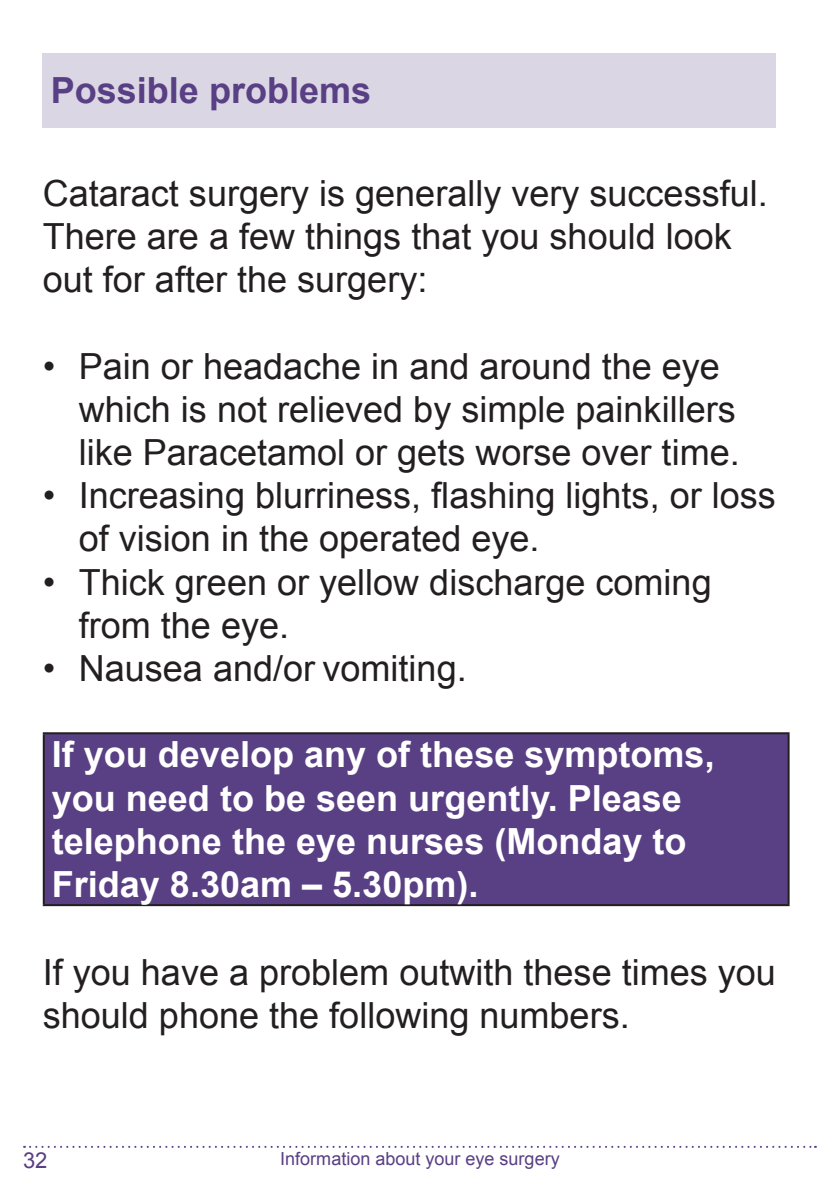
<style>
.page{position:relative;width:840px;height:1191px;background:#fff}
.page>*{position:absolute;margin:0;border:0;box-sizing:border-box;transform-origin:0 0}
.t1{font:36px/43.2px "Arial";color:#231f20}
.t2{font:700 36px/43.2px "Arial";color:#fff}
.t3{font:700 36px "Arial";color:#593f84}
.t4{font:22px "Arial";color:#593f84}
.t5{font:18px "Arial";color:#593f84}
</style>
<div class="page">
<svg style="left:24px;top:1145px;width:791px;height:2px"></svg>
<div style="left:43px;top:53px;width:732px;height:74px;background:#dbd6e4"></div>
<div style="left:44px;top:733px;width:744px;height:172px;background:#593f84"></div>
<hr style="left:43px;top:732px;width:746px;height:2px;background:#231f20">
<hr style="left:43px;top:734px;width:2px;height:170px;background:#231f20">
<hr style="left:787px;top:734px;width:2px;height:170px;background:#231f20">
<hr style="left:43px;top:904px;width:746px;height:2px;background:#231f20">
<p class="t3" style="left:51px;top:67px;width:322px">Possible problems</p>
<p class="t1" style="left:43px;top:172px;width:726px">Cataract surgery is generally very successful.<br>There are a few things that you should look out for after the surgery:</p>
<p class="t1" style="left:79px;top:345px;width:662px;text-indent:-36px">• Pain or headache in and around the eye which is not relieved by simple painkillers like Paracetamol or gets worse over time.</p>
<p class="t1" style="left:79px;top:474px;width:698px;text-indent:-36px">• Increasing blurriness, flashing lights, or loss of vision in the operated eye.</p>
<p class="t1" style="left:79px;top:561px;width:634px;text-indent:-36px">• Thick green or yellow discharge coming from the eye.</p>
<p class="t1" style="left:43px;top:647px;width:425px">• Nausea and/or vomiting.</p>
<p class="t2" style="left:52px;top:734px;width:664px">If you develop any of these symptoms, you need to be seen urgently. Please telephone the eye nurses (Monday to Friday 8.30am – 5.30pm).</p>
<p class="t1" style="left:43px;top:950px;width:734px">If you have a problem outwith these times you should phone the following numbers.</p>
<p class="t4" style="left:23px;top:1145px;width:26px">32</p>
<p class="t5" style="left:280px;top:1146px;width:281px">Information about your eye surgery</p>
</div>
